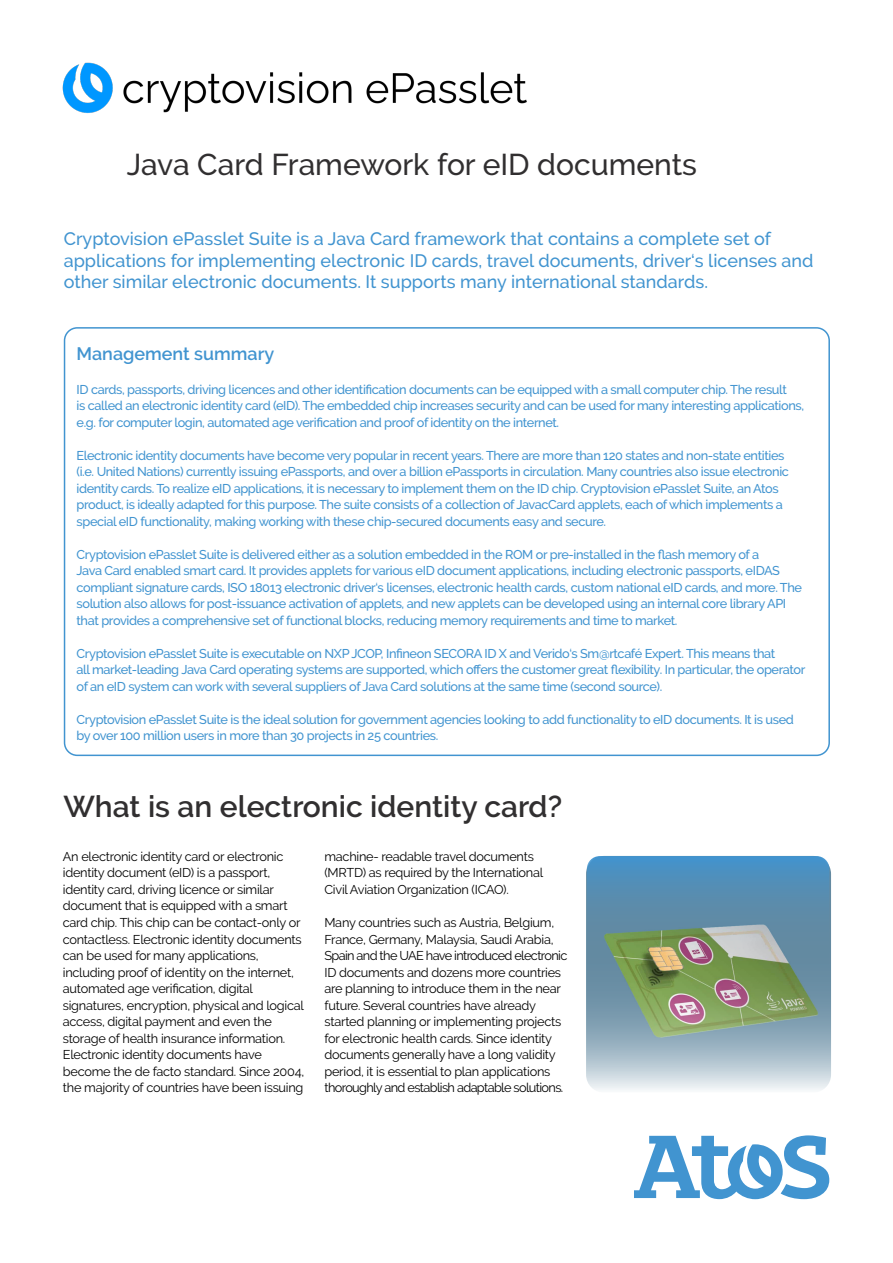
<style>
.page{position:relative;width:893px;height:1263px;background:#fff}
.page>*{position:absolute;margin:0;border:0;box-sizing:border-box;transform-origin:0 0}
.t1{font:500 30px "Raleway";color:#312f30}
.t2{font:600 30px "Raleway";color:#312f30}
.t3{font:500 18px/21.6px "Raleway";color:#4194d0}
.t4{font:600 18px "Raleway";color:#4194d0}
.Highlight_body_copy{font:500 12.75px/16.5px "Raleway";letter-spacing:-.03em;color:#4194d0}
.t5{font:12.75px/16.5px "Raleway";letter-spacing:-.02em;color:#000}
</style>
<div class="page">
<svg style="left:634px;top:1135px;width:195px;height:64px"></svg>
<div style="left:64px;top:327px;width:766px;height:429px;border:2px solid #4194d0;border-radius:13px"></div>
<svg style="left:586px;top:926px;width:250px;height:168px;background:#a5b7b2"></svg>
<img style="left:62px;top:62px;width:465px;height:51px">
<svg style="left:587px;top:856px;width:242px;height:124px;background:#68929e"></svg>
<h1 class="t1" style="left:127px;top:147px;width:572px">Java Card Framework for eID documents</h1>
<p class="t3" style="left:64px;top:228px;width:751px">Cryptovision ePasslet Suite is a Java Card framework that contains a complete set of applications for implementing electronic ID cards, travel documents, driver‘s licenses and other similar electronic documents. It supports many international standards.</p>
<h2 class="t4" style="left:77px;top:344px;width:199px">Management summary</h2>
<p class="Highlight_body_copy" style="left:77px;top:381px;width:712px">ID cards, passports, driving licences and other identification documents can be equipped with a small computer chip. The result</p>
<p class="Highlight_body_copy" style="left:77px;top:398px;width:729px">is called an electronic identity card (eID). The embedded chip increases security and can be used for many interesting applications,</p>
<p class="Highlight_body_copy" style="left:77px;top:414px;width:484px">e.g. for computer login, automated age verification and proof of identity on the internet.</p>
<p class="Highlight_body_copy" style="left:77px;top:447px;width:709px">Electronic identity documents have become very popular in recent years. There are more than 120 states and non-state entities</p>
<p class="Highlight_body_copy" style="left:77px;top:464px;width:714px">(i.e. United Nations) currently issuing ePassports, and over a billion ePassports in circulation. Many countries also issue electronic</p>
<p class="Highlight_body_copy" style="left:77px;top:480px;width:708px">identity cards. To realize eID applications, it is necessary to implement them on the ID chip. Cryptovision ePasslet Suite, an Atos product, is ideally adapted for this purpose. The suite consists of a collection of JavacCard applets, each of which implements a special eID functionality, making working with these chip-secured documents easy and secure.</p>
<p class="Highlight_body_copy" style="left:77px;top:546px;width:684px">Cryptovision ePasslet Suite is delivered either as a solution embedded in the ROM or pre-installed in the flash memory of a</p>
<p class="Highlight_body_copy" style="left:77px;top:563px;width:705px">Java Card enabled smart card. It provides applets for various eID document applications, including electronic passports, eIDAS</p>
<p class="Highlight_body_copy" style="left:77px;top:579px;width:727px">compliant signature cards, ISO 18013 electronic driver‘s licenses, electronic health cards, custom national eID cards, and more. The</p>
<p class="Highlight_body_copy" style="left:77px;top:596px;width:711px">solution also allows for post-issuance activation of applets, and new applets can be developed using an internal core library API</p>
<p class="Highlight_body_copy" style="left:77px;top:612px;width:602px">that provides a comprehensive set of functional blocks, reducing memory requirements and time to market.</p>
<p class="Highlight_body_copy" style="left:77px;top:645px;width:700px">Cryptovision ePasslet Suite is executable on NXP JCOP, Infineon SECORA ID X and Verido‘s Sm@rtcafé Expert. This means that</p>
<p class="Highlight_body_copy" style="left:77px;top:662px;width:730px">all market-leading Java Card operating systems are supported, which offers the customer great flexibility. In particular, the operator</p>
<p class="Highlight_body_copy" style="left:77px;top:678px;width:587px">of an eID system can work with several suppliers of Java Card solutions at the same time (second source).</p>
<p class="Highlight_body_copy" style="left:77px;top:711px;width:719px">Cryptovision ePasslet Suite is the ideal solution for government agencies looking to add functionality to eID documents. It is used</p>
<p class="Highlight_body_copy" style="left:77px;top:728px;width:363px">by over 100 million users in more than 30 projects in 25 countries.</p>
<h1 class="t2" style="left:63px;top:789px;width:500px">What is an electronic identity card?</h1>
<p class="t5" style="left:63px;top:848px;width:240px">An electronic identity card or electronic identity document (eID) is a passport, identity card, driving licence or similar document that is equipped with a smart card chip. This chip can be contact-only or contactless. Electronic identity documents</p>
<p class="t5" style="left:63px;top:947px;width:243px">can be used for many applications, including proof of identity on the internet, automated age verification, digital signatures, encryption, physical and logical access, digital payment and even the storage of health insurance information.<br>Electronic identity documents have become the de facto standard. Since 2004, the majority of countries have been issuing</p>
<p class="t5" style="left:324px;top:848px;width:220px">machine- readable travel documents (MRTD) as required by the International<br>Civil Aviation Organization (ICAO).</p>
<p class="t5" style="left:324px;top:914px;width:244px">Many countries such as Austria, Belgium, France, Germany, Malaysia, Saudi Arabia, Spain and the UAE have introduced electronic ID documents and dozens more countries are planning to introduce them in the near future. Several countries have already started planning or implementing projects for electronic health cards. Since identity documents generally have a long validity period, it is essential to plan applications thoroughly and establish adaptable solutions.</p>
</div>
